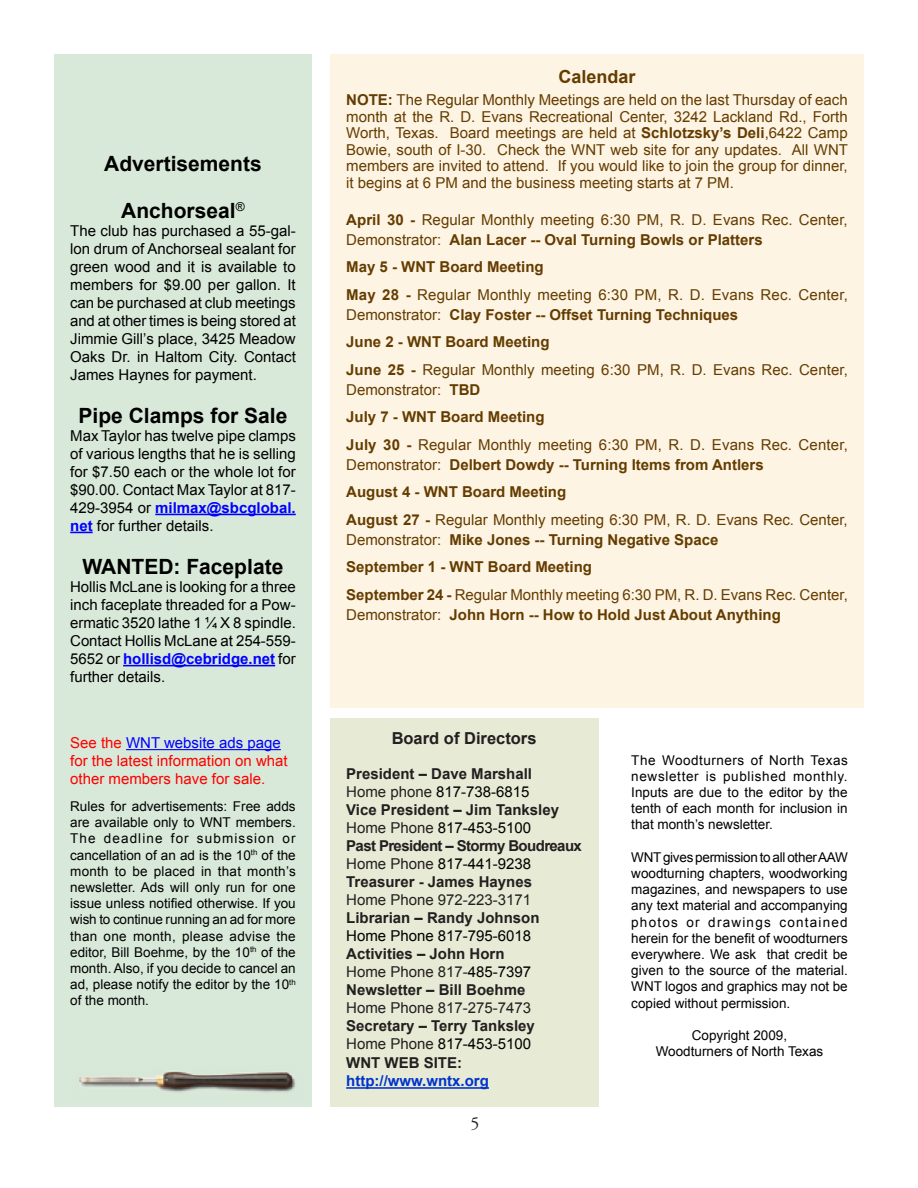
<style>
.page{position:relative;width:918px;height:1188px;background:#fff}
.page>*{position:absolute;margin:0;border:0;box-sizing:border-box;transform-origin:0 0}
.t1{font:700 21px "Arial";color:#000}
.t2{font:700 18px "Arial";color:#643c00}
.t3{font:18px "Adobe Garamond";color:#231f20}
.t4{font:700 16.5px "Arial";color:#231f20}
.t5{font:15px/19.5px "Arial";letter-spacing:.005em;color:#643c00}
.t6{font:15px/18px "Arial";color:#000;text-align:justify}
.t7{font:700 15px "Arial";color:#231f20}
.t8{font:700 15px "Arial";color:#643c00}
.t9{font:15px "Arial";color:#231f20}
.t10{font:15px/18px "Arial";color:#f00}
.t11{font:700 15px "Arial";letter-spacing:-.04em;color:#231f20}
.t12{font:15px "Arial";color:#00f}
.t13{font:700 15px "Arial";color:#03c}
.t14{font:13.5px/16.2px "Arial";color:#000;text-align:justify}
.s1{font-weight:700;color:#00f}
.s2{color:#f00}
.s3{font-weight:700}
.s4{color:#231f20}
.s5{color:#000}
</style>
<div class="page">
<div style="left:54px;top:54px;width:258px;height:1053px;background:#d9e9d9"></div>
<hr style="left:155px;top:514px;width:141px;height:1px;background:#00f">
<svg style="left:70px;top:532px;width:23px;height:1px"></svg>
<hr style="left:123px;top:665px;width:152px;height:1px;background:#00f">
<hr style="left:126px;top:749px;width:155px;height:1px;background:#00f">
<div style="left:330px;top:54px;width:534px;height:654px;background:#fef4e3"></div>
<div style="left:330px;top:719px;width:268px;height:388px;background:#e7ead4"></div>
<hr style="left:346px;top:1087px;width:143px;height:2px;background:#03c">
<img style="left:79px;top:1071px;width:217px;height:22px">
<p class="t1" style="left:104px;top:150px;width:159px">Advertisements</p>
<p class="t1" style="left:121px;top:196px;width:125px">Anchorseal<sup>®</sup></p>
<p class="t6" style="left:70px;top:222px;width:227px">The club has purchased a 55-gal&shy;lon drum of Anchorseal sealant for green wood and it is available to members for $9.00 per gallon. It can be purchased at club meetings and at other times is being stored at Jimmie Gill’s place, 3425 Meadow Oaks Dr. in Haltom City. Contact James Haynes for payment.</p>
<p class="t1" style="left:79px;top:402px;width:210px">Pipe Clamps for Sale</p>
<p class="t6" style="left:70px;top:427px;width:227px">Max Taylor has twelve pipe clamps of various lengths that he is selling for $7.50 each or the whole lot for $90.00. Contact Max Taylor at 817- 429-3954 or <span class="s1">milmax@sbcglobal. net</span> for further details.</p>
<p class="t1" style="left:83px;top:553px;width:202px">WANTED: Faceplate</p>
<p class="t6" style="left:70px;top:578px;width:227px">Hollis McLane is looking for a three inch faceplate threaded for a Pow&shy;ermatic 3520 lathe 1 ¼ X 8 spindle.<br>Contact Hollis McLane at 254-559- 5652 or <span class="s1">hollisd@cebridge.net</span> for further details.</p>
<p class="t12" style="left:70px;top:733px;width:212px"><span class="s2">See the</span> WNT website ads page</p>
<p class="t10" style="left:70px;top:752px;width:219px">for the latest information on what other members have for sale.</p>
<p class="t14" style="left:70px;top:798px;width:227px">Rules for advertisements: Free adds are available only to WNT members.<br>The deadline for submission or cancellation of an ad is the 10<sup>th</sup> of the month to be placed in that month’s newsletter. Ads will only run for one issue unless notified otherwise. If you wish to continue running an ad for more than one month, please advise the editor, Bill Boehme, by the 10<sup>th</sup> of the month. Also, if you decide to cancel an ad, please notify the editor by the 10<sup>th </sup>of the month.</p>
<p class="t2" style="left:558px;top:65px;width:79px">Calendar</p>
<p class="t5" style="left:346px;top:92px;width:503px;line-height:16.5px;text-align:justify"><span class="s3">NOTE:</span> The Regular Monthly Meetings are held on the last Thursday of each month at the R. D. Evans Recreational Center, 3242 Lackland Rd., Forth Worth, Texas. Board meetings are held at <span class="s3">Schlotzsky’s Deli</span>,6422 Camp Bowie, south of I-30. Check the WNT web site for any updates. All WNT members are invited to attend. If you would like to join the group for dinner, it begins at 6 PM and the business meeting starts at 7 PM.</p>
<p class="t5" style="left:346px;top:210px;width:503px"><span class="s3">April 30 -</span> Regular Monthly meeting 6:30 PM, R. D. Evans Rec. Center,<br>Demonstrator: <span class="s3">Alan Lacer -- Oval Turning Bowls or Platters</span></p>
<p class="t8" style="left:346px;top:257px;width:199px">May 5 - WNT Board Meeting</p>
<p class="t5" style="left:346px;top:285px;width:503px"><span class="s3">May 28 -</span> Regular Monthly meeting 6:30 PM, R. D. Evans Rec. Center,<br>Demonstrator: <span class="s3">Clay Foster -- Offset Turning Techniques</span></p>
<p class="t8" style="left:346px;top:332px;width:205px">June 2 - WNT Board Meeting</p>
<p class="t5" style="left:346px;top:360px;width:503px"><span class="s3">June 25 -</span> Regular Monthly meeting 6:30 PM, R. D. Evans Rec. Center,<br>Demonstrator: <span class="s3">TBD</span></p>
<p class="t8" style="left:346px;top:407px;width:200px">July 7 - WNT Board Meeting</p>
<p class="t5" style="left:346px;top:435px;width:503px"><span class="s3">July 30 -</span> Regular Monthly meeting 6:30 PM, R. D. Evans Rec. Center,<br>Demonstrator: <span class="s3">Delbert Dowdy -- Turning Items from Antlers</span></p>
<p class="t8" style="left:346px;top:482px;width:221px">August 4 - WNT Board Meeting</p>
<p class="t5" style="left:346px;top:510px;width:503px"><span class="s3">August 27 -</span> Regular Monthly meeting 6:30 PM, R. D. Evans Rec. Center,<br>Demonstrator: <span class="s3">Mike Jones -- Turning Negative Space</span></p>
<p class="t8" style="left:346px;top:557px;width:247px">September 1 - WNT Board Meeting</p>
<p class="t5" style="left:346px;top:585px;width:503px"><span class="s3">September 24 -</span> Regular Monthly meeting 6:30 PM, R. D. Evans Rec. Center,<br>Demonstrator: <span class="s3">John Horn -- How to Hold Just About Anything</span></p>
<p class="t4" style="left:392px;top:728px;width:146px">Board of Directors</p>
<p class="t7" style="left:346px;top:763px;width:187px">President – Dave Marshall</p>
<p class="t6" style="left:346px;top:782px;width:185px"><span class="s4">Home phone</span> 817-738-6815</p>
<p class="t7" style="left:346px;top:799px;width:214px">Vice President – Jim Tanksley</p>
<p class="t6" style="left:346px;top:818px;width:187px"><span class="s4">Home Phone</span> 817-453-5100</p>
<p class="t11" style="left:346px;top:835px;width:237px">Past President – Stormy Boudreaux</p>
<p class="t6" style="left:346px;top:854px;width:187px"><span class="s4">Home Phone</span> 817-441-9238</p>
<p class="t7" style="left:346px;top:871px;width:187px">Treasurer - James Haynes</p>
<p class="t9" style="left:346px;top:889px;width:187px">Home Phone 972-223-3171</p>
<p class="t7" style="left:346px;top:907px;width:195px">Librarian – Randy Johnson</p>
<p class="t6" style="left:346px;top:926px;width:187px">Home Phone 817-795-6018</p>
<p class="t7" style="left:346px;top:943px;width:160px">Activities – John Horn</p>
<p class="t9" style="left:346px;top:961px;width:187px">Home Phone 817-<span class="s5">485-7397</span></p>
<p class="t7" style="left:346px;top:979px;width:181px">Newsletter – Bill Boehme</p>
<p class="t9" style="left:346px;top:997px;width:187px">Home Phone 817-275-7473</p>
<p class="t7" style="left:346px;top:1015px;width:190px">Secretary – Terry Tanksley</p>
<p class="t6" style="left:346px;top:1034px;width:187px"><span class="s4">Home Phone</span> 817-453-5100</p>
<p class="t7" style="left:346px;top:1053px;width:117px">WNT WEB SITE:</p>
<p class="t13" style="left:346px;top:1071px;width:144px">http://www.wntx.org</p>
<p class="t3" style="left:471px;top:1114px;width:10px">5</p>
<p class="t14" style="left:631px;top:752px;width:218px">The Woodturners of North Texas newsletter is published monthly.<br>Inputs are due to the editor by the tenth of each month for inclusion in that month’s newsletter.</p>
<p class="t14" style="left:631px;top:849px;width:218px">WNT gives permission to all other AAW woodturning chapters, woodworking magazines, and newspapers to use any text material and accompanying photos or drawings contained herein for the benefit of woodturners everywhere. We ask that credit be given to the source of the material.<br>WNT logos and graphics may not be copied without permission.</p>
<p class="t14" style="left:692px;top:1027px;width:97px">Copyright 2009,</p>
<p class="t14" style="left:656px;top:1043px;width:169px">Woodturners of North Texas</p>
</div>
